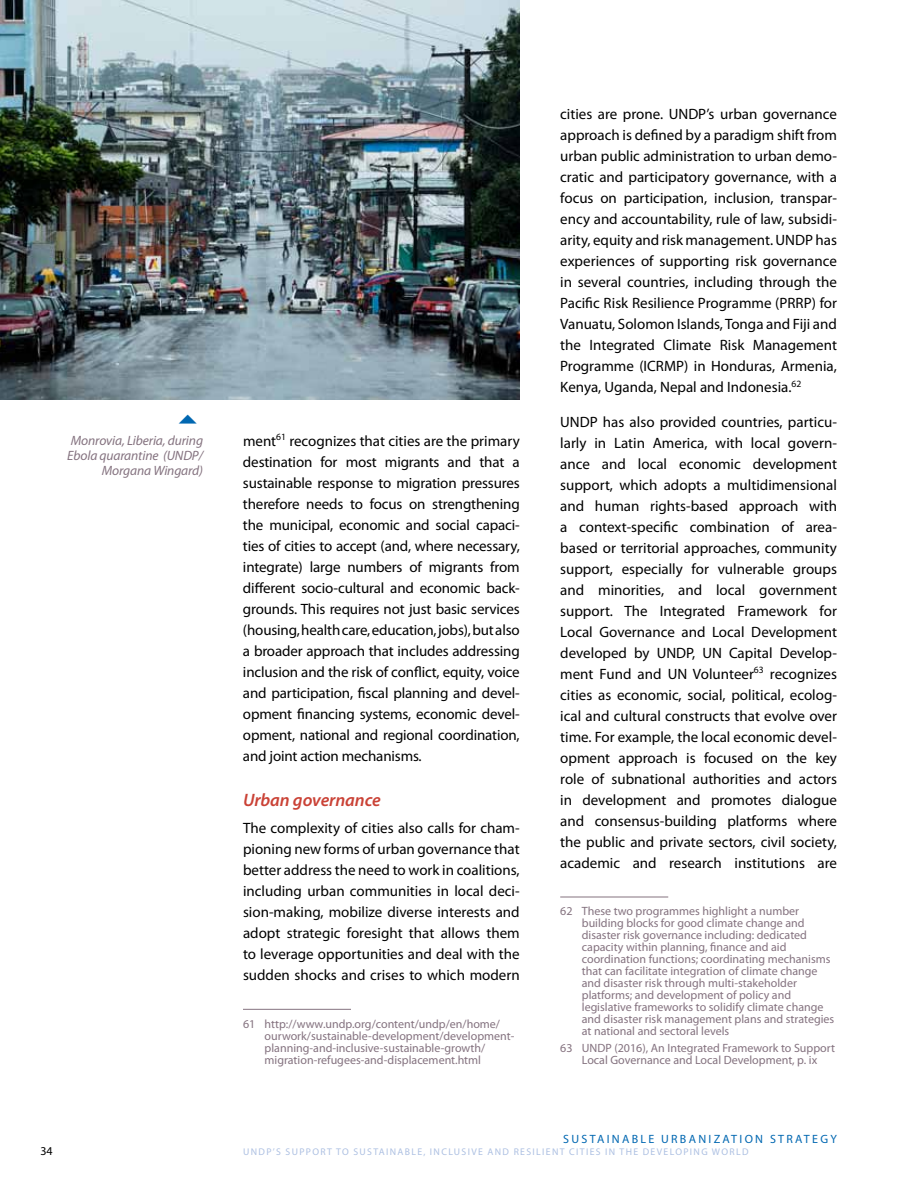
<style>
.page{position:relative;width:918px;height:1188px;background:#fff}
.page>*{position:absolute;margin:0;border:0;box-sizing:border-box;transform-origin:0 0}
.t1{font:italic 600 18px "Myriad Pro";letter-spacing:-.005em;color:#ca4236}
.t2{font:15px/21px "Myriad Pro";color:#000;text-align:justify}
.t3{font:italic 13.5px/15px "Myriad Pro";letter-spacing:-.01em;color:#84727f;text-align:right}
.t4{font:12px/12px "Myriad Pro";color:#84727f}
.t5{font:12px "Myriad Pro";letter-spacing:.245em;color:#0067b1}
.t6{font:12px "Myriad Pro";color:#000}
.t7{font:9.75px "Myriad Pro";letter-spacing:.215em;color:#adc0e2}
.t8{font:9.75px "Myriad Pro";letter-spacing:.145em;color:#adc0e2}
</style>
<div class="page">
<hr style="left:560px;top:897px;width:108px;height:1px;background:#84727f">
<hr style="left:243px;top:1009px;width:108px;height:1px;background:#84727f">
<img style="left:0;top:0;width:520px;height:400px">
<p class="t3" style="left:67px;top:433px;width:137px">Monrovia, Liberia, during<br>Ebola quarantine (UNDP/<br>Morgana Wingard)</p>
<p class="t6" style="left:40px;top:1144px;width:14px">34</p>
<p class="t2" style="left:243px;top:430px;width:278px">ment<sup>61</sup> recognizes that cities are the primary destination for most migrants and that a sustainable response to migration pressures therefore needs to focus on strengthening the municipal, economic and social capaci&shy;ties of cities to accept (and, where necessary, integrate) large numbers of migrants from different socio-cultural and economic back&shy;grounds. This requires not just basic services (housing, health care, education, jobs), but also a broader approach that includes addressing inclusion and the risk of conflict, equity, voice and participation, fiscal planning and devel&shy;opment financing systems, economic devel&shy;opment, national and regional coordination, and joint action mechanisms.</p>
<p class="t1" style="left:243px;top:788px;width:139px">Urban governance</p>
<p class="t2" style="left:243px;top:818px;width:278px">The complexity of cities also calls for cham&shy;pioning new forms of urban governance that better address the need to work in coalitions, including urban communities in local deci&shy;sion-making, mobilize diverse interests and adopt strategic foresight that allows them to leverage opportunities and deal with the sudden shocks and crises to which modern</p>
<p class="t4" style="left:265px;top:1018px;width:251px;text-indent:-22px">61 http://www.undp.org/content/undp/en/home/ ourwork/sustainable-development/development&shy;planning-and-inclusive-sustainable-growth/ migration-refugees-and-displacement.html</p>
<p class="t2" style="left:560px;top:103px;width:278px">cities are prone. UNDP’s urban governance approach is defined by a paradigm shift from urban public administration to urban demo&shy;cratic and participatory governance, with a focus on participation, inclusion, transpar&shy;ency and accountability, rule of law, subsidi&shy;arity, equity and risk management. UNDP has experiences of supporting risk governance in several countries, including through the Pacific Risk Resilience Programme (PRRP) for Vanuatu, Solomon Islands, Tonga and Fiji and the Integrated Climate Risk Management Programme (ICRMP) in Honduras, Armenia, Kenya, Uganda, Nepal and Indonesia.<sup>62</sup></p>
<p class="t2" style="left:560px;top:411px;width:278px">UNDP has also provided countries, particu&shy;larly in Latin America, with local govern&shy;ance and local economic development support, which adopts a multidimensional and human rights-based approach with a context-specific combination of area&shy;based or territorial approaches, community support, especially for vulnerable groups and minorities, and local government support. The Integrated Framework for Local Governance and Local Development developed by UNDP, UN Capital Develop&shy;ment Fund and UN Volunteer<sup>63</sup> recognizes cities as economic, social, political, ecolog&shy;ical and cultural constructs that evolve over time. For example, the local economic devel&shy;opment approach is focused on the key role of subnational authorities and actors in development and promotes dialogue and consensus-building platforms where the public and private sectors, civil society, academic and research institutions are</p>
<p class="t4" style="left:582px;top:905px;width:254px;text-indent:-22px">62 These two programmes highlight a number building blocks for good climate change and disaster risk governance including: dedicated capacity within planning, finance and aid coordination functions; coordinating mechanisms that can facilitate integration of climate change and disaster risk through multi-stakeholder platforms; and development of policy and legislative frameworks to solidify climate change and disaster risk management plans and strategies at national and sectoral levels</p>
<p class="t4" style="left:560px;top:1042px;width:276px;text-align:center">63 UNDP (2016), An Integrated Framework to Support<br>Local Governance and Local Development, p. ix</p>
<p class="t5" style="left:563px;top:1132px;width:9px">sus</p>
<p class="t5" style="left:590px;top:1132px;width:17px">t aina</p>
<p class="t5" style="left:632px;top:1132px;width:66px">ble u rbani</p>
<p class="t5" style="left:714px;top:1132px;width:35px">zat ion</p>
<p class="t5" style="left:770px;top:1132px;width:68px">st rat egy</p>
<p class="t7" style="left:243px;top:1146px;width:51px">UNDP’s suppo</p>
<p class="t7" style="left:320px;top:1146px;width:40px">rt to sus</p>
<p class="t7" style="left:373px;top:1146px;width:13px">taina</p>
<p class="t7" style="left:405px;top:1146px;width:32px">ble, inc</p>
<p class="t7" style="left:448px;top:1146px;width:12px">lusi</p>
<p class="t7" style="left:471px;top:1146px;width:25px">ve and</p>
<p class="t8" style="left:514px;top:1146px;width:169px">resi lient ci ties in the developin</p>
<p class="t7" style="left:701px;top:1146px;width:48px">g world</p>
</div>
